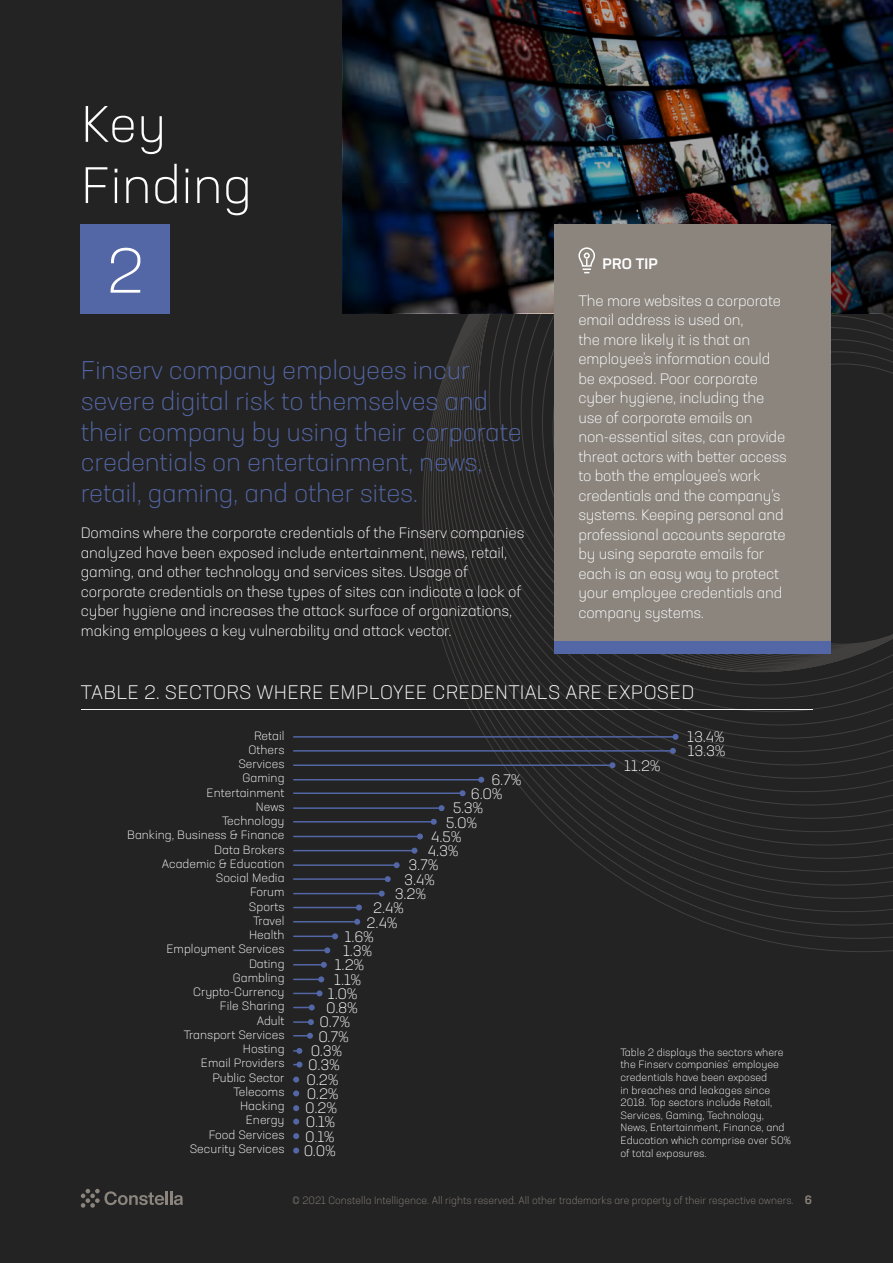
<style>
.page{position:relative;width:893px;height:1263px;background:#232323}
.page>*{position:absolute;margin:0;border:0;box-sizing:border-box;transform-origin:0 0}
.t1{font:300 63px "Neusa Next Pro";color:#fff}
.t2{font:300 51px/61.2px "Neusa Next Pro";color:#fff}
.t3{font:300 25.5px/30.6px "Neusa Next Pro";letter-spacing:-.01em;color:#5366a5}
.t4{font:300 19.5px "Neusa Next Pro";letter-spacing:.01em;color:#fff}
.t5{font:300 15px/19.5px "Neusa Next Pro";letter-spacing:-.015em;color:#fff}
.t6{font:500 15px "Neusa Next Pro";letter-spacing:.01em;color:#fff}
.t7{font:300 12px/14.2px "Neusa Next Pro";color:#fff;text-align:right}
.t8{font:300 10.5px/12.6px "Neusa Next Pro";color:#fff}
.t9{font:300 10.5px "Neusa Next Pro";color:#8b857e}
.s1{font-weight:500;font-size:12px}
</style>
<div class="page">
<svg style="left:422px;top:313px;width:471px;height:639px"></svg>
<div style="left:81px;top:224px;width:89px;height:89px;background:#5366a5"></div>
<svg style="left:81px;top:1189px;width:102px;height:19px"></svg>
<img style="left:343px;top:0;width:550px;height:313px">
<hr style="left:81px;top:709px;width:731px;height:1px;background:#f0f0f0">
<hr style="left:293px;top:864px;width:104px;height:2px;background:#5366a5">
<svg style="left:394px;top:862px;width:6px;height:6px"></svg>
<hr style="left:293px;top:836px;width:127px;height:1px;background:#5366a5">
<svg style="left:417px;top:833px;width:6px;height:6px"></svg>
<hr style="left:293px;top:850px;width:121px;height:1px;background:#5366a5">
<svg style="left:411px;top:848px;width:6px;height:6px"></svg>
<hr style="left:293px;top:792px;width:170px;height:2px;background:#5366a5">
<svg style="left:460px;top:790px;width:6px;height:6px"></svg>
<hr style="left:293px;top:893px;width:89px;height:1px;background:#5366a5">
<svg style="left:379px;top:891px;width:6px;height:6px"></svg>
<hr style="left:293px;top:779px;width:188px;height:1px;background:#5366a5">
<svg style="left:478px;top:777px;width:6px;height:6px"></svg>
<hr style="left:293px;top:807px;width:149px;height:2px;background:#5366a5">
<svg style="left:439px;top:805px;width:6px;height:6px"></svg>
<hr style="left:293px;top:750px;width:380px;height:2px;background:#5366a5">
<svg style="left:670px;top:748px;width:6px;height:6px"></svg>
<hr style="left:293px;top:736px;width:382px;height:2px;background:#5366a5">
<svg style="left:672px;top:734px;width:6px;height:6px"></svg>
<hr style="left:293px;top:764px;width:319px;height:2px;background:#5366a5">
<svg style="left:609px;top:762px;width:6px;height:6px"></svg>
<hr style="left:293px;top:878px;width:95px;height:2px;background:#5366a5">
<svg style="left:385px;top:876px;width:6px;height:6px"></svg>
<hr style="left:293px;top:821px;width:141px;height:1px;background:#5366a5">
<svg style="left:431px;top:819px;width:6px;height:6px"></svg>
<svg style="left:293px;top:1019px;width:21px;height:6px"></svg>
<svg style="left:293px;top:990px;width:30px;height:6px"></svg>
<hr style="left:293px;top:964px;width:31px;height:1px;background:#5366a5">
<svg style="left:321px;top:962px;width:6px;height:6px"></svg>
<svg style="left:293px;top:1061px;width:9px;height:6px"></svg>
<hr style="left:293px;top:950px;width:34px;height:1px;background:#5366a5">
<svg style="left:324px;top:947px;width:6px;height:6px"></svg>
<svg style="left:293px;top:1118px;width:6px;height:6px"></svg>
<svg style="left:293px;top:1004px;width:22px;height:6px"></svg>
<svg style="left:293px;top:1133px;width:6px;height:6px"></svg>
<svg style="left:293px;top:976px;width:31px;height:6px"></svg>
<svg style="left:293px;top:1105px;width:6px;height:6px"></svg>
<hr style="left:293px;top:935px;width:42px;height:2px;background:#5366a5">
<svg style="left:332px;top:933px;width:6px;height:6px"></svg>
<svg style="left:293px;top:1048px;width:9px;height:6px"></svg>
<svg style="left:293px;top:1076px;width:6px;height:6px"></svg>
<svg style="left:293px;top:1147px;width:6px;height:6px"></svg>
<hr style="left:293px;top:907px;width:66px;height:1px;background:#5366a5">
<svg style="left:356px;top:904px;width:6px;height:6px"></svg>
<svg style="left:293px;top:1090px;width:6px;height:6px"></svg>
<svg style="left:293px;top:1033px;width:20px;height:6px"></svg>
<hr style="left:293px;top:921px;width:64px;height:1px;background:#5366a5">
<svg style="left:354px;top:919px;width:6px;height:6px"></svg>
<div style="left:555px;top:224px;width:276px;height:417px;background:#8b857e"></div>
<div style="left:555px;top:641px;width:276px;height:12px;background:#5366a5"></div>
<svg style="left:578px;top:247px;width:17px;height:26px"></svg>
<h2 class="t2" style="left:81px;top:93px;width:173px">Key<br>Finding</h2>
<h1 class="t1" style="left:106px;top:232px;width:40px">2</h1>
<h3 class="t3" style="left:81px;top:355px;width:443px">Finserv company employees incur severe digital risk to themselves and their company by using their corporate credentials on entertainment, news, retail, gaming, and other sites.</h3>
<p class="t5" style="left:81px;top:523px;width:445px">Domains where the corporate credentials of the Finserv companies analyzed have been exposed include entertainment, news, retail, gaming, and other technology and services sites. Usage of corporate credentials on these types of sites can indicate a lack of cyber hygiene and increases the attack surface of organizations, making employees a key vulnerability and attack vector.</p>
<p class="t6" style="left:602px;top:254px;width:57px">PRO TIP</p>
<p class="t5" style="left:578px;top:290px;width:210px">The more websites a corporate email address is used on,<br>the more likely it is that an employee’s information could be exposed. Poor corporate cyber hygiene, including the use of corporate emails on non-essential sites, can provide threat actors with better access to both the employee’s work credentials and the company’s systems. Keeping personal and professional accounts separate by using separate emails for each is an easy way to protect your employee credentials and company systems.</p>
<h3 class="t4" style="left:81px;top:680px;width:615px">TABLE 2. SECTORS WHERE EMPLOYEE CREDENTIALS ARE EXPOSED</h3>
<p class="t7" style="left:127px;top:728px;width:159px">Retail<br>Others<br>Services<br>Gaming<br>Entertainment<br>News<br>Technology<br>Banking, Business &amp; Finance<br>Data Brokers<br>Academic &amp; Education<br>Social Media<br>Forum<br>Sports<br>Travel<br>Health<br>Employment Services<br>Dating<br>Gambling<br>Crypto-Currency<br>File Sharing<br>Adult<br>Transport Services<br>Hosting<br>Email Providers<br>Public Sector<br>Telecoms<br>Hacking<br>Energy<br>Food Services<br>Security Services</p>
<p class="t5" style="left:491px;top:770px;width:32px">6.7%</p>
<p class="t5" style="left:471px;top:784px;width:33px">6.0%</p>
<p class="t5" style="left:453px;top:798px;width:32px">5.3%</p>
<p class="t5" style="left:446px;top:812px;width:32px">5.0%</p>
<p class="t5" style="left:428px;top:829px;width:35px;line-height:14.2px">4.5%<br>4.3%</p>
<p class="t5" style="left:408px;top:855px;width:31px">3.7%</p>
<p class="t5" style="left:404px;top:869px;width:32px">3.4%</p>
<p class="t5" style="left:395px;top:884px;width:33px">3.2%</p>
<p class="t5" style="left:373px;top:898px;width:32px">2.4%</p>
<p class="t5" style="left:367px;top:912px;width:32px">2.4%</p>
<p class="t5" style="left:345px;top:927px;width:31px">1.6%</p>
<p class="t5" style="left:343px;top:941px;width:30px">1.3%</p>
<p class="t5" style="left:335px;top:955px;width:31px">1.2%</p>
<p class="t5" style="left:334px;top:969px;width:28px">1.1%</p>
<p class="t5" style="left:328px;top:984px;width:31px">1.0%</p>
<p class="t5" style="left:326px;top:998px;width:33px">0.8%</p>
<p class="t5" style="left:320px;top:1012px;width:32px">0.7%</p>
<p class="t5" style="left:318px;top:1026px;width:32px">0.7%</p>
<p class="t5" style="left:307px;top:1036px;width:37px;line-height:28.5px">0.3%<br>0.2%</p>
<p class="t5" style="left:308px;top:1055px;width:33px">0.3%</p>
<p class="t5" style="left:307px;top:1083px;width:33px">0.2%</p>
<p class="t5" style="left:305px;top:1098px;width:33px">0.2%</p>
<p class="t5" style="left:306px;top:1112px;width:31px">0.1%</p>
<p class="t5" style="left:305px;top:1126px;width:31px">0.1%</p>
<p class="t5" style="left:304px;top:1141px;width:33px">0.0%</p>
<p class="t5" style="left:687px;top:727px;width:39px">13.4%</p>
<p class="t5" style="left:624px;top:755px;width:38px">11.2%</p>
<p class="t5" style="left:688px;top:741px;width:39px">13.3%</p>
<p class="t8" style="left:620px;top:1046px;width:172px">Table 2 displays the sectors where the Finserv companies’ employee credentials have been exposed<br>in breaches and leakages since<br>2018. Top sectors include Retail,<br>Services, Gaming, Technology,<br>News, Entertainment, Finance, and<br>Education which comprise over 50% of total exposures.</p>
<p class="t9" style="left:293px;top:1194px;width:521px">© 2021 Constella Intelligence. All rights reserved. All other trademarks are property of their respective owners. <span class="s1">6</span></p>
</div>
